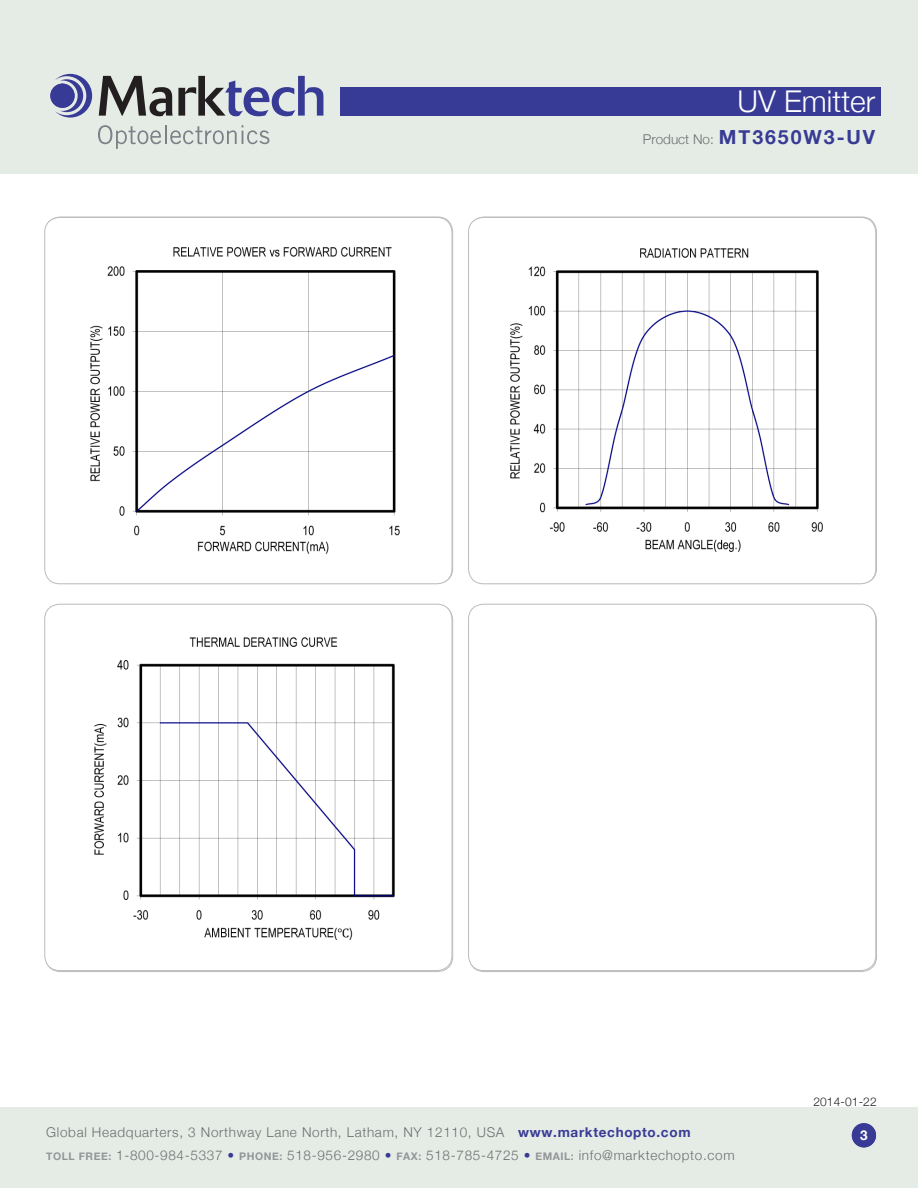
<style>
.page{position:relative;width:918px;height:1188px;background:#fff}
.page>*{position:absolute;margin:0;border:0;box-sizing:border-box;transform-origin:0 0}
.t1{font:300 30px "Helvetica Neue";color:#fff}
.t2{font:700 19.5px "Helvetica Neue";letter-spacing:.1em;color:#383b95}
.t3{font:300 13.5px/22.5px "Helvetica Neue";letter-spacing:.05em;color:#6d6e71}
.t4{font:700 13.5px "Helvetica Neue";color:#fff}
.t5{font:300 12px "Helvetica Neue";letter-spacing:.01em;color:#231f20}
.s1{font-weight:300;font-size:13.5px;color:#6d6e71}
.s2{font-weight:700;color:#383b95}
.s3{font-weight:700;font-size:10.5px;color:#939598}
.s4{color:#383b95}
</style>
<div class="page">
<div style="left:0;top:1107px;width:918px;height:81px;background:#e5ece6"></div>
<div style="left:0;top:0;width:918px;height:173px;background:#e5ece6"></div>
<div style="left:341px;top:87px;width:540px;height:28px;background:#383b95"></div>
<svg style="left:98px;top:125px;width:171px;height:24px"></svg>
<svg style="left:55px;top:74px;width:37px;height:44px"></svg>
<div style="left:50px;top:84px;width:25px;height:24px;background:#383b95;border-radius:50%"></div>
<svg style="left:99px;top:76px;width:224px;height:40px"></svg>
<div style="left:852px;top:1123px;width:24px;height:24px;background:#383b95;border-radius:50%"></div>
<img style="left:90px;top:247px;width:310px;height:306px">
<img style="left:510px;top:249px;width:312px;height:303px">
<img style="left:95px;top:638px;width:299px;height:301px">
<h1 class="t1" style="left:737px;top:90px;width:139px">UV Emitter</h1>
<h2 class="t2" style="left:643px;top:130px;width:234px"><span class="s1">Product No:</span> MT3650W3-UV</h2>
<p class="t3" style="left:46px;top:1121px;width:690px">Global Headquarters, 3 Northway Lane North, Latham, NY 12110, USA <span class="s2">www.marktechopto.com<br></span><span class="s3">TOLL FREE:</span> 1-800-984-5337 <span class="s4">•</span> <span class="s3">PHONE:</span> 518-956-2980 <span class="s4">•</span> <span class="s3">FAX:</span> 518-785-4725 <span class="s4">•</span> <span class="s3">EMAIL:</span> info@marktechopto.com</p>
<p class="t5" style="left:813px;top:1095px;width:65px">2014-01-22</p>
<p class="t4" style="left:860px;top:1130px;width:9px">3</p>
</div>
